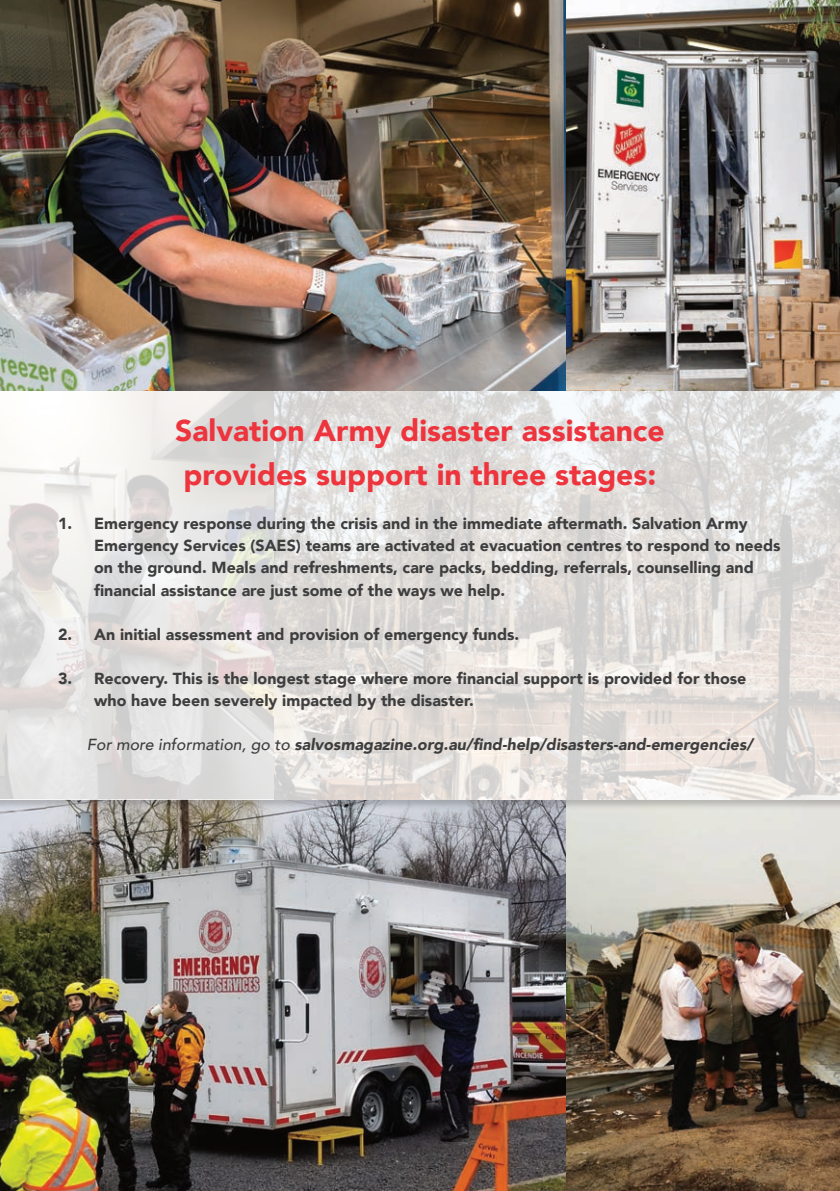
<style>
.page{position:relative;width:840px;height:1191px;background:#fff}
.page>*{position:absolute;margin:0;border:0;box-sizing:border-box;transform-origin:0 0}
.Heading_News_-_re{font:900 30px/44px "Avenir";color:#ee343d}
.t1{font:900 16px/22px "Avenir";color:#3e3e3f}
.Body{font:italic 900 16px "Avenir";color:#3e3e3f}
.s1{font-weight:500}
</style>
<div class="page">
<img style="left:0;top:0;width:566px;height:389px">
<img style="left:566px;top:0;width:273px;height:389px">
<img style="left:0;top:809px;width:839px;height:382px">
<div style="left:0;top:389px;width:839px;height:420px;background:#231f20;opacity:.3"></div>
<svg style="left:0;top:391px;width:839px;height:409px;background:#e3e0de"></svg>
<p class="Heading_News_-_re" style="left:175px;top:408px;width:490px">Salvation Army disaster assistance provides support in three stages:</p>
<p class="t1" style="left:94px;top:512px;width:687px;text-indent:-36px">1. Emergency response during the crisis and in the immediate aftermath. Salvation Army Emergency Services (SAES) teams are activated at evacuation centres to respond to needs on the ground. Meals and refreshments, care packs, bedding, referrals, counselling and financial assistance are just some of the ways we help.</p>
<p class="t1" style="left:58px;top:622px;width:462px">2. An initial assessment and provision of emergency funds.</p>
<p class="t1" style="left:94px;top:666px;width:653px;text-indent:-36px">3. Recovery. This is the longest stage where more financial support is provided for those who have been severely impacted by the disaster.</p>
<p class="Body" style="left:87px;top:731px;width:667px"><span class="s1">For more information, go to</span> salvosmagazine.org.au/find-help/disasters-and-emergencies/</p>
</div>
